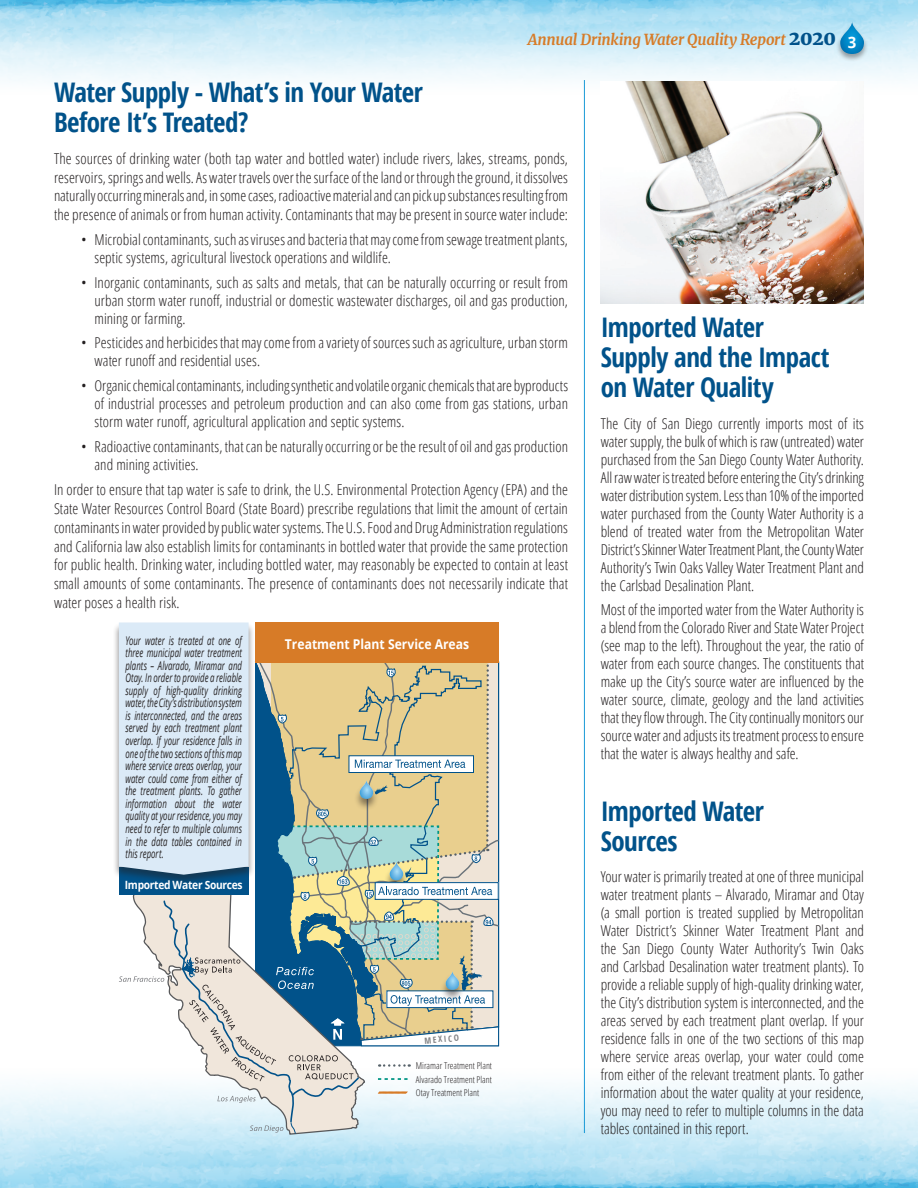
<style>
.page{position:relative;width:918px;height:1188px;background:#fff}
.page>*{position:absolute;margin:0;border:0;box-sizing:border-box;transform-origin:0 0}
.text{font:700 condensed 27px/30px "Open Sans";letter-spacing:-.02em;color:#01528a}
.text-2{font:300 condensed 15px/18px "Open Sans";color:#231f20;text-align:justify}
.t1{font:italic 700 15px "Merriweather";letter-spacing:-.02em;color:#d77b27}
.map_title{font:700 13.5px "Open Sans";color:#fff;scale:.9 1}
.text-3{font:italic 12px/12.6px "Open Sans";letter-spacing:.005em;color:#231f20;text-align:justify;scale:.65 1}
.map_title-2{font:700 11.4px "Open Sans";letter-spacing:-.03em;color:#fff;scale:.9 1}
.t2{font:300 condensed 9.45px "Open Sans";color:#231f20}
.contact_info{font:700 condensed 8.55px "Open Sans";color:#808184}
.s1{font-weight:800;font-style:normal;font-size:19.5px;color:#01528a}
.s2{font-family:"Open Sans";font-style:normal;font-size:15.75px;color:#fff}
</style>
<div class="page">
<img style="left:0;top:0;width:918px;height:94px">
<img style="left:0;top:1066px;width:918px;height:122px">
<div style="left:113px;top:622px;width:142px;height:265px;background:#231f20;opacity:.5"></div>
<svg style="left:119px;top:622px;width:380px;height:566px;background:#c1cfcb"></svg>
<div style="left:255px;top:622px;width:244px;height:41px;background:#d77b27"></div>
<hr style="left:584px;top:80px;width:1px;height:1053px;background:#1999d6">
<img style="left:601px;top:81px;width:263px;height:222px">
<div style="left:836px;top:21px;width:32px;height:41px;background:#231f20;opacity:.4"></div>
<svg style="left:840px;top:21px;width:24px;height:33px"></svg>
<p class="t1" style="left:528px;top:30px;width:330px">Annual Drinking Water Quality Report <span class="s1">2020</span> <span class="s2">3</span></p>
<p class="text" style="left:54px;top:76px;width:371px">Water Supply - What’s in Your Water</p>
<p class="text" style="left:54px;top:106px;width:196px">Before It’s Treated?</p>
<p class="text-2" style="left:54px;top:149px;width:516px;line-height:18.8px">The sources of drinking water (both tap water and bottled water) include rivers, lakes, streams, ponds, reservoirs, springs and wells. As water travels over the surface of the land or through the ground, it dissolves naturally occurring minerals and, in some cases, radioactive material and can pick up substances resulting from the presence of animals or from human activity. Contaminants that may be present in source water include:</p>
<p class="text-2" style="left:94px;top:230px;width:475px;text-indent:-14px">• Microbial contaminants, such as viruses and bacteria that may come from sewage treatment plants, septic systems, agricultural livestock operations and wildlife.</p>
<p class="text-2" style="left:94px;top:273px;width:475px;text-indent:-14px">• Inorganic contaminants, such as salts and metals, that can be naturally occurring or result from urban storm water runoff, industrial or domestic wastewater discharges, oil and gas production, mining or farming.</p>
<p class="text-2" style="left:94px;top:333px;width:475px;text-indent:-14px">• Pesticides and herbicides that may come from a variety of sources such as agriculture, urban storm water runoff and residential uses.</p>
<p class="text-2" style="left:94px;top:376px;width:475px;text-indent:-14px">• Organic chemical contaminants, including synthetic and volatile organic chemicals that are byproducts of industrial processes and petroleum production and can also come from gas stations, urban storm water runoff, agricultural application and septic systems.</p>
<p class="text-2" style="left:94px;top:437px;width:475px;text-indent:-14px">• Radioactive contaminants, that can be naturally occurring or be the result of oil and gas production and mining activities.</p>
<p class="text-2" style="left:54px;top:480px;width:516px;line-height:18.8px">In order to ensure that tap water is safe to drink, the U.S. Environmental Protection Agency (EPA) and the State Water Resources Control Board (State Board) prescribe regulations that limit the amount of certain contaminants in water provided by public water systems. The U.S. Food and Drug Administration regulations and California law also establish limits for contaminants in bottled water that provide the same protection for public health. Drinking water, including bottled water, may reasonably be expected to contain at least small amounts of some contaminants. The presence of contaminants does not necessarily indicate that water poses a health risk.</p>
<p class="text-3" style="left:125px;top:634px;width:181px">Your water is treated at one of three municipal water treatment plants – Alvarado, Miramar and Otay. In order to provide a reliable supply of high-quality drinking water, the City’s distribution system is interconnected, and the areas served by each treatment plant overlap. If your residence falls in one of the two sections of this map where service areas overlap, your water could come from either of the treatment plants. To gather information about the water quality at your residence, you may need to refer to multiple columns in the data tables contained in this report.</p>
<p class="map_title-2" style="left:125px;top:877px;width:132px">Imported Water Sources</p>
<p class="map_title" style="left:285px;top:634px;width:206px">Treatment Plant Service Areas</p>
<p class="contact_info" style="left:424px;top:1035px;width:36px;rotate:-5deg">MEXICO</p>
<p class="t2" style="left:416px;top:1059px;width:78px">Miramar Treatment Plant</p>
<p class="t2" style="left:416px;top:1073px;width:77px">Alvarado Treatment Plant</p>
<p class="t2" style="left:416px;top:1086px;width:65px">Otay Treatment Plant</p>
<p class="text" style="left:601px;top:312px;width:230px">Imported Water<br>Supply and the Impact on Water Quality</p>
<p class="text-2" style="left:601px;top:414px;width:265px">The City of San Diego currently imports most of its water supply, the bulk of which is raw (untreated) water purchased from the San Diego County Water Authority.<br>All raw water is treated before entering the City’s drinking water distribution system. Less than 10% of the imported water purchased from the County Water Authority is a blend of treated water from the Metropolitan Water District’s Skinner Water Treatment Plant, the County Water Authority’s Twin Oaks Valley Water Treatment Plant and the Carlsbad Desalination Plant.</p>
<p class="text-2" style="left:601px;top:600px;width:265px">Most of the imported water from the Water Authority is a blend from the Colorado River and State Water Project (see map to the left). Throughout the year, the ratio of water from each source changes. The constituents that make up the City’s source water are influenced by the water source, climate, geology and the land activities that they flow through. The City continually monitors our source water and adjusts its treatment process to ensure that the water is always healthy and safe.</p>
<p class="text" style="left:601px;top:795px;width:165px">Imported Water<br>Sources</p>
<p class="text-2" style="left:601px;top:867px;width:265px">Your water is primarily treated at one of three municipal water treatment plants – Alvarado, Miramar and Otay (a small portion is treated supplied by Metropolitan Water District’s Skinner Water Treatment Plant and the San Diego County Water Authority’s Twin Oaks and Carlsbad Desalination water treatment plants). To provide a reliable supply of high-quality drinking water, the City’s distribution system is interconnected, and the areas served by each treatment plant overlap. If your residence falls in one of the two sections of this map where service areas overlap, your water could come from either of the relevant treatment plants. To gather information about the water quality at your residence, you may need to refer to multiple columns in the data tables contained in this report.</p>
</div>
